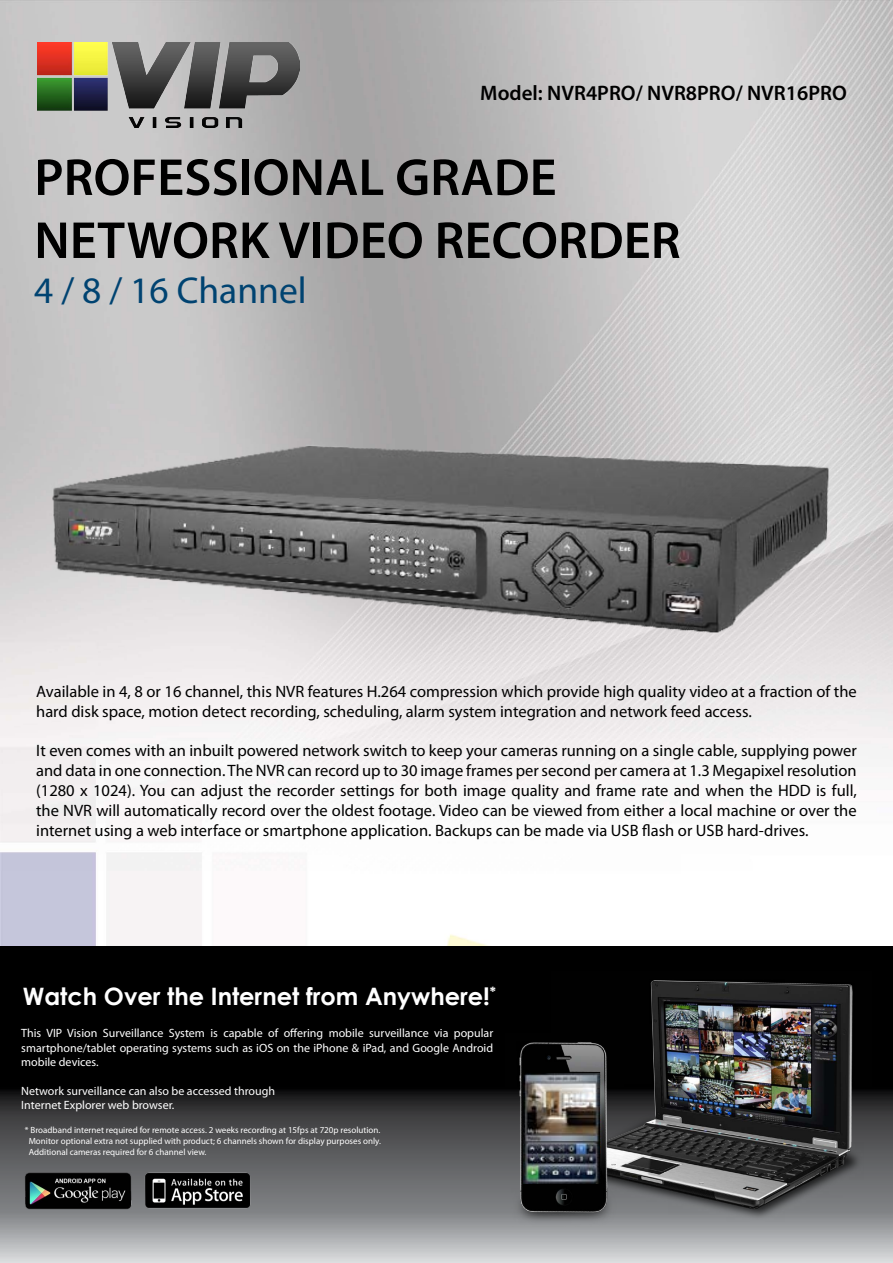
<style>
.page{position:relative;width:893px;height:1263px;background:#fff}
.page>*{position:absolute;margin:0;border:0;box-sizing:border-box;transform-origin:0 0}
.t1{font:600 52.5px/63px "Myriad Pro";color:#000}
.t2{font:37.5px "Myriad Pro";color:#004371}
.t3{font:700 24px "Century Gothic";color:#fff}
.t4{font:600 21px "Myriad Pro";color:#000}
.t5{font:16.5px/19.8px "Myriad Pro";color:#000}
.t6{font:12px/14.4px "Myriad Pro";color:#fff;text-align:justify}
.t7{font:9px/10.8px "Myriad Pro";color:#fff;text-align:justify}
</style>
<div class="page">
<img style="left:0;top:0;width:893px;height:946px">
<img style="left:37px;top:42px;width:263px;height:85px">
<svg style="left:0;top:946px;width:893px;height:317px;background:#3e3e3f"></svg>
<img style="left:145px;top:1172px;width:106px;height:37px">
<img style="left:25px;top:1172px;width:106px;height:37px">
<img style="left:552px;top:972px;width:320px;height:261px">
<img style="left:32px;top:419px;width:819px;height:236px">
<img style="left:506px;top:1034px;width:117px;height:199px">
<img style="left:523px;top:1073px;width:77px;height:110px">
<p class="t4" style="left:480px;top:80px;width:368px">Model: NVR4PRO/ NVR8PRO/ NVR16PRO</p>
<h1 class="t1" style="left:34px;top:144px;width:648px">PROFESSIONAL GRADE<br>NETWORK VIDEO RECORDER</h1>
<h2 class="t2" style="left:34px;top:267px;width:274px">4 / 8 / 16 Channel</h2>
<p class="t5" style="left:36px;top:681px;width:822px">Available in 4, 8 or 16 channel, this NVR features H.264 compression which provide high quality video at a fraction of the hard disk space, motion detect recording, scheduling, alarm system integration and network feed access.</p>
<p class="t5" style="left:36px;top:741px;width:822px;text-align:justify">It even comes with an inbuilt powered network switch to keep your cameras running on a single cable, supplying power and data in one connection. The NVR can record up to 30 image frames per second per camera at 1.3 Megapixel resolution (1280 x 1024). You can adjust the recorder settings for both image quality and frame rate and when the HDD is full, the NVR will automatically record over the oldest footage. Video can be viewed from either a local machine or over the internet using a web interface or smartphone application. Backups can be made via USB flash or USB hard-drives.</p>
<h3 class="t3" style="left:23px;top:978px;width:475px">Watch Over the Internet from Anywhere!<sup>*</sup></h3>
<p class="t6" style="left:21px;top:1026px;width:473px">This VIP Vision Surveillance System is capable of offering mobile surveillance via popular smartphone/tablet operating systems such as iOS on the iPhone &amp; iPad, and Google Android mobile devices.</p>
<p class="t6" style="left:21px;top:1083px;width:255px">Network surveillance can also be accessed through<br>Internet Explorer web browser.</p>
<p class="t7" style="left:29px;top:1125px;width:354px;text-indent:-4px">* Broadband internet required for remote access. 2 weeks recording at 15fps at 720p resolution.<br>Monitor optional extra not supplied with product; 6 channels shown for display purposes only.<br>Additional cameras required for 6 channel view.</p>
</div>
